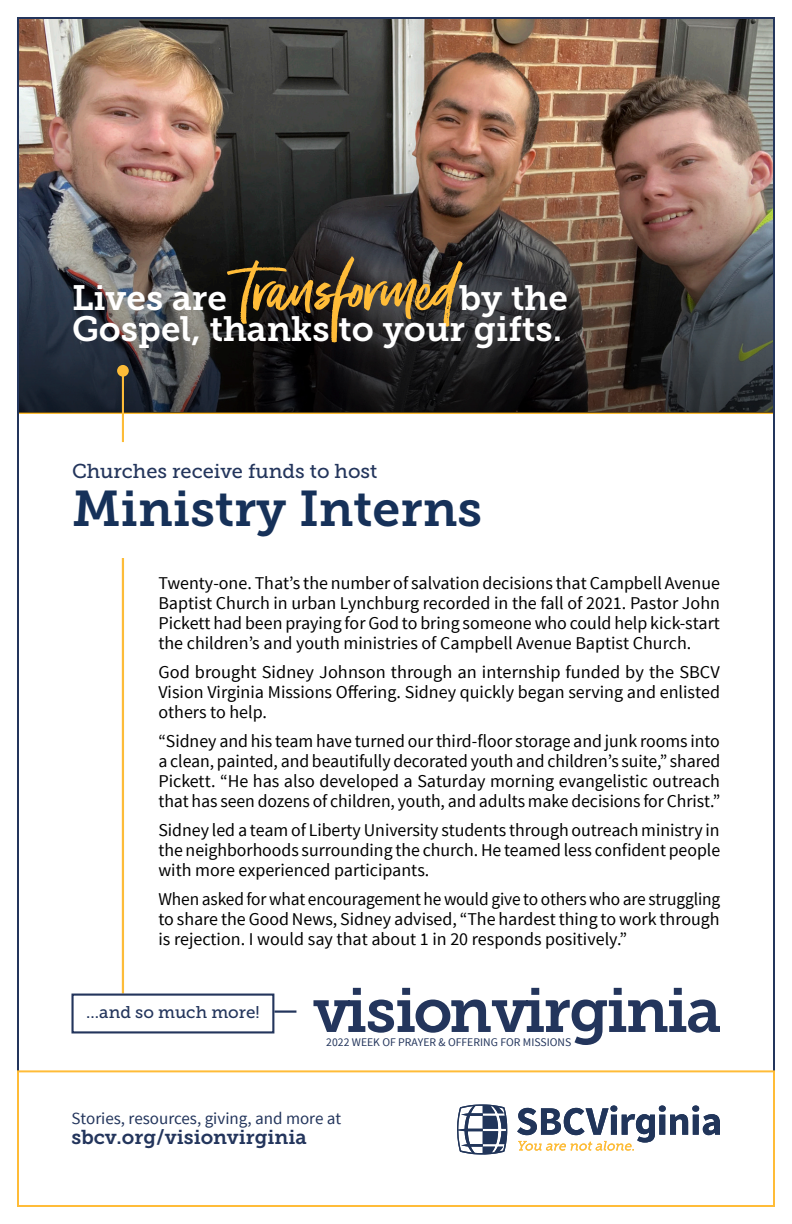
<style>
.page{position:relative;width:792px;height:1224px;background:#fff}
.page>*{position:absolute;margin:0;border:0;box-sizing:border-box;transform-origin:0 0}
.t1{font:50px "Museo Slab 700";color:#163159}
.t2{font:35px/31.6px "Museo Slab 700";color:#fff}
.Descriptor_Sentence{font:20px "Museo Slab 500";color:#23355c}
.URL{font:20px "Museo Slab 700";color:#23355c}
.Body_Copy_2022{font:18px/20px "Source Sans Pro";color:#000;text-align:justify}
.Body_Copy_2022-2{font:18px/20px "Source Sans Pro";color:#000;text-align:justify;scale:.96 1}
.URL_Preface{font:17px "Source Sans Pro";color:#23355c}
.So_much_more{font:17px "Museo Slab 500";color:#23355c}
.Year_Offering{font:11.6px "Source Sans Pro";color:#23355c}
.s1{font-family:"Moonstone";font-size:67.8px;color:#ffbc38}
</style>
<div class="page">
<img style="left:20px;top:20px;width:752px;height:1002px">
<svg style="left:17px;top:1022px;width:758px;height:185px"></svg>
<svg style="left:517px;top:1106px;width:203px;height:45px"></svg>
<svg style="left:457px;top:1104px;width:50px;height:51px"></svg>
<hr style="left:122px;top:371px;width:2px;height:71px;background:#fdbc38">
<div style="left:117px;top:365px;width:12px;height:12px;background:#fdbc38;border-radius:50%"></div>
<hr style="left:122px;top:558px;width:2px;height:436px;background:#fdbc38">
<svg style="left:313px;top:988px;width:407px;height:57px"></svg>
<hr style="left:274px;top:1010px;width:22px;height:3px;background:#23355c">
<div style="left:71px;top:994px;width:203px;height:39px;border:2px solid #23355c"></div>
<p class="t2" style="left:72px;top:282px;width:497px">Lives are <span class="s1">transformed</span>by the<br>Gospel, thanks to your gifts.</p>
<p class="Descriptor_Sentence" style="left:72px;top:460px;width:307px">Churches receive funds to host</p>
<p class="t1" style="left:72px;top:480px;width:412px">Ministry Interns</p>
<p class="Body_Copy_2022" style="left:158px;top:574px;width:563px">Twenty-one. That’s the number of salvation decisions that Campbell Avenue Baptist Church in urban Lynchburg recorded in the fall of 2021. Pastor John Pickett had been praying for God to bring someone who could help kick-start the children’s and youth ministries of Campbell Avenue Baptist Church.</p>
<p class="Body_Copy_2022" style="left:158px;top:663px;width:563px">God brought Sidney Johnson through an internship funded by the SBCV Vision Virginia Missions Offering. Sidney quickly began serving and enlisted others to help.</p>
<p class="Body_Copy_2022" style="left:158px;top:732px;width:563px">“Sidney and his team have turned our third-floor storage and junk rooms into a clean, painted, and beautifully decorated youth and children’s suite,” shared Pickett. “He has also developed a Saturday morning evangelistic outreach that has seen dozens of children, youth, and adults make decisions for Christ.”</p>
<p class="Body_Copy_2022" style="left:158px;top:821px;width:563px">Sidney led a team of Liberty University students through outreach ministry in the neighborhoods surrounding the church. He teamed less confident people with more experienced participants.</p>
<p class="Body_Copy_2022-2" style="left:158px;top:890px;width:587px">When asked for what encouragement he would give to others who are struggling to share the Good News, Sidney advised, “The hardest thing to work through is rejection. I would say that about 1 in 20 responds positively.”</p>
<p class="So_much_more" style="left:86px;top:1003px;width:175px">...and so much more!</p>
<p class="Year_Offering" style="left:326px;top:1034px;width:246px">2022 WEEK OF PRAYER &amp; OFFERING FOR MISSIONS</p>
<p class="URL_Preface" style="left:71px;top:1108px;width:271px">Stories, resources, giving, and more at</p>
<p class="URL" style="left:71px;top:1126px;width:237px">sbcv.org/visionvirginia</p>
</div>
